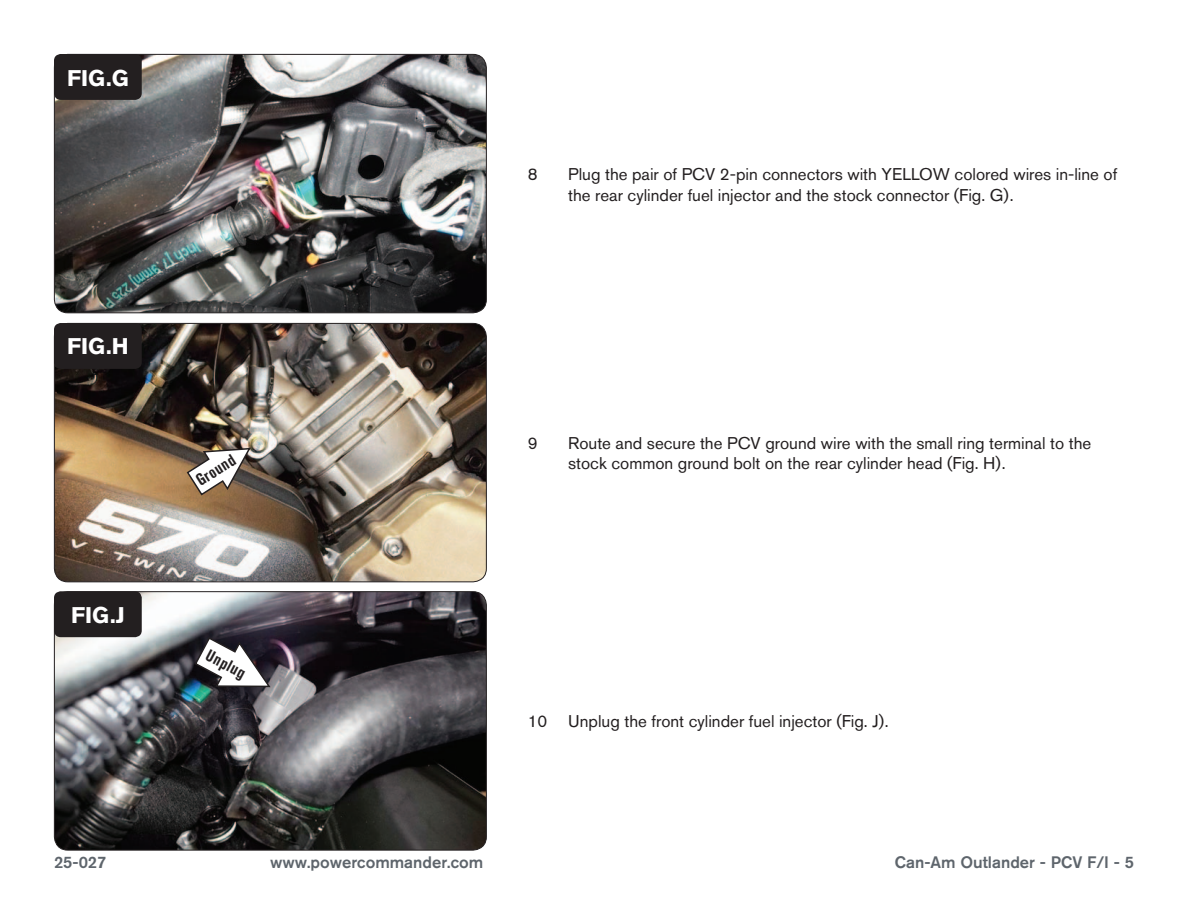
<style>
.page{position:relative;width:1188px;height:918px;background:#fff}
.page>*{position:absolute;margin:0;border:0;box-sizing:border-box;transform-origin:0 0}
.t1{font:700 22.5px "Akzidenz Grotesk BQ";color:#fff}
.Bodycopy{font:16.8px/20.2px "Akzidenz Grotesk BQ";color:#231f20}
.Indent{font:16.8px/20.2px "Akzidenz Grotesk BQ";color:#231f20}
.t2{font:500 16.5px "Akzidenz Grotesk BQ";color:#5e656c}
.Callouts{font:700 condensed 16.5px "Akzidenz Grotesk BQ";color:#231f20}
</style>
<div class="page">
<img style="left:54px;top:323px;width:432px;height:259px">
<div style="left:54px;top:323px;width:433px;height:259px;border:1px solid #231f20;border-radius:14px"></div>
<img style="left:54px;top:54px;width:432px;height:259px">
<div style="left:54px;top:54px;width:433px;height:259px;border:1px solid #231f20;border-radius:14px"></div>
<div style="left:54px;top:54px;width:88px;height:46px;background:#231f20;border-radius:7px"></div>
<img style="left:54px;top:592px;width:432px;height:258px">
<div style="left:54px;top:591px;width:433px;height:259px;border:1px solid #231f20;border-radius:14px"></div>
<div style="left:54px;top:591px;width:88px;height:46px;background:#231f20;border-radius:7px"></div>
<div style="left:54px;top:323px;width:88px;height:46px;background:#231f20;border-radius:7px"></div>
<svg style="left:186px;top:447px;width:66px;height:50px"></svg>
<svg style="left:194px;top:636px;width:78px;height:52px"></svg>
<p class="t1" style="left:67px;top:65px;width:63px">FIG.G</p>
<p class="t1" style="left:67px;top:333px;width:63px">FIG.H</p>
<p class="t1" style="left:71px;top:602px;width:55px">FIG.J</p>
<p class="Callouts" style="left:193px;top:474px;width:45px;rotate:-33deg">Ground</p>
<p class="Callouts" style="left:212px;top:646px;width:44px;rotate:28deg">Unplug</p>
<p class="Bodycopy" style="left:528px;top:164px;width:11px">8</p>
<p class="Bodycopy" style="left:568px;top:164px;width:551px">Plug the pair of PCV 2-pin connectors with YELLOW colored wires in-line of the rear cylinder fuel injector and the stock connector (Fig. G).</p>
<p class="Indent" style="left:528px;top:433px;width:11px">9</p>
<p class="Indent" style="left:568px;top:433px;width:525px">Route and secure the PCV ground wire with the small ring terminal to the stock common ground bolt on the rear cylinder head (Fig. H).</p>
<p class="Bodycopy" style="left:528px;top:711px;width:363px">10 Unplug the front cylinder fuel injector (Fig. J).</p>
<p class="t2" style="left:54px;top:852px;width:54px">25-027</p>
<p class="t2" style="left:270px;top:852px;width:215px">www.powercommander.com</p>
<p class="t2" style="left:895px;top:852px;width:241px">Can-Am Outlander - PCV F/I - 5</p>
</div>
